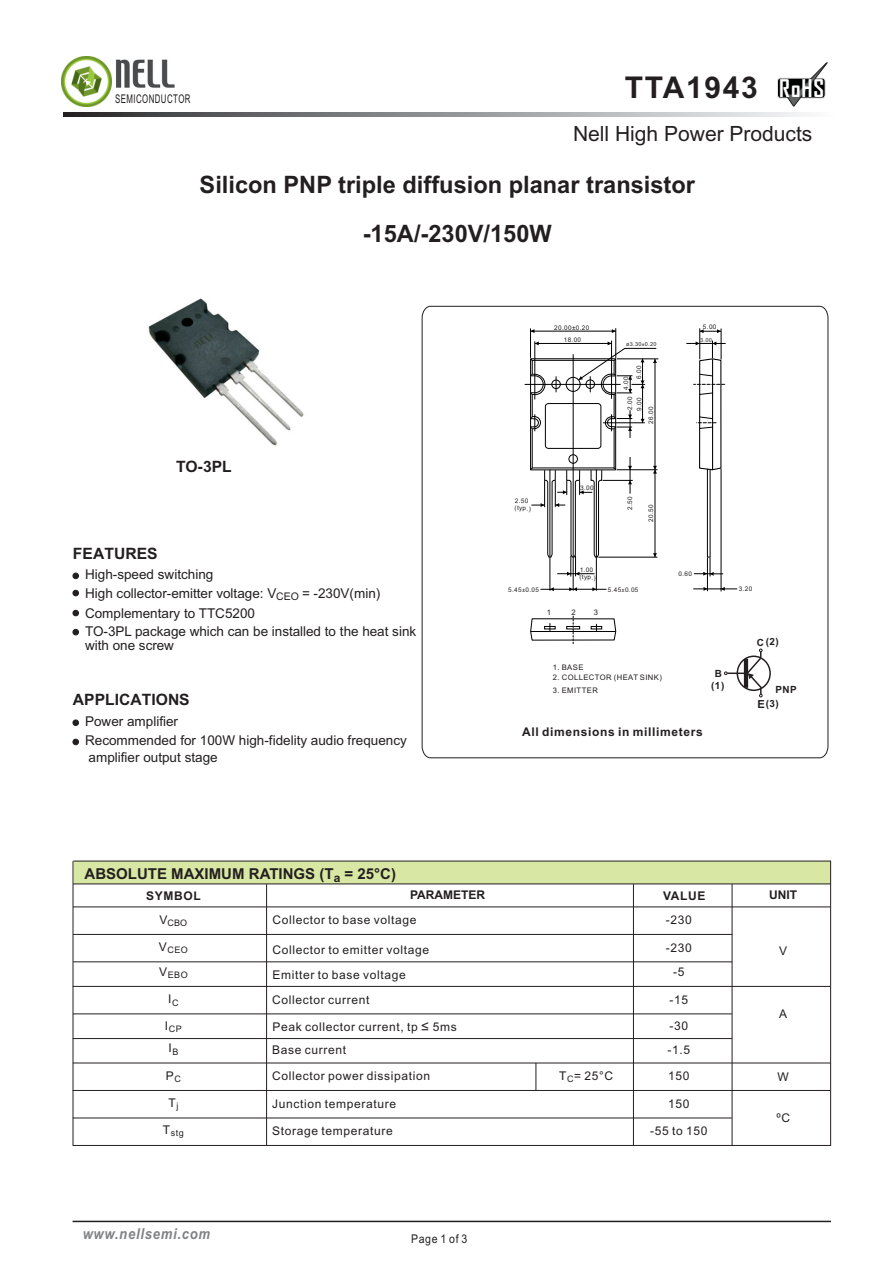
<style>
.page{position:relative;width:893px;height:1263px;background:#fff}
.page>*{position:absolute;margin:0;border:0;box-sizing:border-box;transform-origin:0 0}
.t1{font:700 30px "Arial";letter-spacing:.055em;color:#231f20}
.t2{font:700 24px "Arial";color:#231f20}
.t3{font:700 24px "Browallia UPC";color:#231f20}
.t4{font:700 23.4px "Agency FB";letter-spacing:.04em;color:#fff}
.t5{font:21px "Arial Unicode MS";color:#231f20}
.t6{font:700 15px "Arial";color:#231f20}
.t7{font:italic 700 15px "Arial";letter-spacing:.055em;color:#808285;scale:.87 1}
.t8{font:13.5px "Arial";color:#231f20}
.t9{font:12px/26.1px "Arial Unicode MS";letter-spacing:.055em;color:#231f20}
.t10{font:700 12px "Arial";letter-spacing:.055em;color:#231f20}
.t11{font:12px "Arial Unicode MS";letter-spacing:.055em;color:#231f20;scale:.65 1}
.t12{font:700 12px "Arial";color:#231f20}
.t13{font:12px "Arial Unicode MS";letter-spacing:.055em;color:#231f20;scale:.88 1}
.t14{font:700 11.1px "Arial";color:#231f20}
.t15{font:700 9.9px "Arial";color:#231f20}
.t16{font:9px "Arial Unicode MS";letter-spacing:.055em;color:#231f20}
.t17{font:7.65px "Arial";letter-spacing:.055em;color:#231f20}
.t18{font:7.65px "Arial Unicode MS";color:#231f20}
.t19{font:6.3px/7.1px "Arial";letter-spacing:.055em;color:#231f20}
.t20{font:6.3px "Arial Unicode MS";letter-spacing:.055em;color:#231f20}
.t21{font:5.55px "Arial Unicode MS";color:#231f20}
.t22{font:5.55px "Arial";color:#231f20}
.s1{font-family:"Adobe Caslon Pro";font-weight:700}
.s2{font-size:13.5px}
.s3{font-family:"Arial"}
</style>
<div class="page">
<img style="left:148px;top:298px;width:156px;height:148px">
<svg style="left:73px;top:590px;width:6px;height:6px"></svg>
<svg style="left:73px;top:629px;width:6px;height:6px"></svg>
<svg style="left:87px;top:116px;width:719px;height:1px"></svg>
<img style="left:111px;top:59px;width:64px;height:30px">
<svg style="left:64px;top:112px;width:742px;height:4px"></svg>
<svg style="left:777px;top:63px;width:51px;height:43px"></svg>
<img style="left:61px;top:56px;width:50px;height:50px">
<svg style="left:73px;top:720px;width:6px;height:6px"></svg>
<svg style="left:73px;top:573px;width:6px;height:6px"></svg>
<svg style="left:421px;top:305px;width:408px;height:453px"></svg>
<svg style="left:72px;top:1220px;width:759px;height:3px"></svg>
<svg style="left:73px;top:739px;width:6px;height:6px"></svg>
<hr style="left:532px;top:429px;width:1px;height:39px;background:#000">
<hr style="left:532px;top:360px;width:82px;height:1px;background:#000">
<div style="left:566px;top:377px;width:15px;height:15px;border:1px solid #000;border-radius:50%"></div>
<div style="left:551px;top:380px;width:10px;height:9px;border:1px solid #000;border-radius:50%"></div>
<div style="left:569px;top:454px;width:9px;height:9px;border:1px solid #000;border-radius:50%"></div>
<div style="left:545px;top:403px;width:56px;height:46px;border:1px solid #000;border-radius:3px"></div>
<hr style="left:550px;top:470px;width:1px;height:120px;background:#000">
<hr style="left:573px;top:355px;width:1px;height:235px;background:#000">
<hr style="left:596px;top:470px;width:1px;height:120px;background:#000">
<hr style="left:707px;top:469px;width:1px;height:88px;background:#000">
<hr style="left:710px;top:470px;width:1px;height:87px;background:#000">
<svg style="left:530px;top:616px;width:87px;height:28px"></svg>
<hr style="left:655px;top:359px;width:1px;height:111px;background:#000">
<hr style="left:655px;top:470px;width:1px;height:87px;background:#000">
<svg style="left:653px;top:466px;width:4px;height:8px"></svg>
<svg style="left:653px;top:553px;width:4px;height:4px"></svg>
<hr style="left:599px;top:557px;width:58px;height:1px;background:#000">
<hr style="left:617px;top:469px;width:40px;height:1px;background:#000">
<hr style="left:617px;top:359px;width:41px;height:1px;background:#000">
<hr style="left:525px;top:384px;width:95px;height:1px;background:#000">
<svg style="left:556px;top:377px;width:1px;height:15px"></svg>
<hr style="left:721px;top:469px;width:1px;height:122px;background:#000">
<hr style="left:707px;top:558px;width:1px;height:33px;background:#000">
<svg style="left:693px;top:587px;width:44px;height:4px"></svg>
<svg style="left:694px;top:557px;width:29px;height:19px"></svg>
<hr style="left:535px;top:343px;width:76px;height:1px;background:#000">
<hr style="left:530px;top:331px;width:86px;height:1px;background:#000">
<svg style="left:541px;top:587px;width:65px;height:4px"></svg>
<svg style="left:530px;top:457px;width:102px;height:119px"></svg>
<svg style="left:700px;top:329px;width:21px;height:4px"></svg>
<hr style="left:699px;top:329px;width:1px;height:30px;background:#000">
<hr style="left:721px;top:329px;width:1px;height:30px;background:#000">
<svg style="left:686px;top:341px;width:40px;height:130px"></svg>
<div style="left:530px;top:358px;width:86px;height:112px;border:1px solid #000"></div>
<svg style="left:578px;top:329px;width:79px;height:109px"></svg>
<svg style="left:529px;top:329px;width:17px;height:102px"></svg>
<svg style="left:73px;top:610px;width:6px;height:6px"></svg>
<svg style="left:72px;top:860px;width:760px;height:286px"></svg>
<div style="left:737px;top:655px;width:34px;height:36px;border:1px solid #231f20;border-radius:50%"></div>
<svg style="left:724px;top:649px;width:40px;height:48px"></svg>
<p class="t11" style="left:115px;top:94px;width:118px">SEMICONDUCTOR</p>
<h1 class="t1" style="left:625px;top:76px;width:134px">TTA1943</h1>
<h3 class="t4" style="left:780px;top:73px;width:46px">RoHS</h3>
<h3 class="t4" style="left:779px;top:79px;width:46px">RoHS</h3>
<h3 class="t5" style="left:573px;top:126px;width:241px">Nell High Power Products</h3>
<h2 class="t2" style="left:200px;top:176px;width:497px">Silicon PNP triple diffusion planar transistor</h2>
<h2 class="t2" style="left:363px;top:224px;width:190px">-15A/-230V/150W</h2>
<p class="t19" style="left:554px;top:324px;width:36px">20.00±0.20</p>
<p class="t19" style="left:703px;top:324px;width:15px">5.00</p>
<p class="t21" style="left:626px;top:342px;width:32px">ø3.30<span class="s1">±</span>0.20</p>
<p class="t19" style="left:623px;top:390px;width:15px;rotate:-90deg">4.00</p>
<p class="t19" style="left:636px;top:411px;width:15px;rotate:-90deg">9.00</p>
<p class="t19" style="left:564px;top:337px;width:19px">18.00</p>
<p class="t22" style="left:700px;top:338px;width:13px;rotate:2deg">3.00</p>
<p class="t19" style="left:636px;top:379px;width:15px;rotate:-90deg">6.00</p>
<p class="t19" style="left:627px;top:410px;width:15px;rotate:-90deg">2.00</p>
<p class="t19" style="left:648px;top:424px;width:19px;rotate:-90deg">26.00</p>
<h2 class="t3" style="left:176px;top:451px;width:57px">TO-3PL</h2>
<h2 class="t3" style="left:73px;top:538px;width:86px">FEATURES</h2>
<p class="t8" style="left:85px;top:588px;width:297px">High collector-emitter voltage: V<sub>CEO</sub> = -230V(min)</p>
<p class="t8" style="left:85px;top:626px;width:332px">TO-3PL package which can be installed to the heat sink</p>
<p class="t8" style="left:85px;top:569px;width:130px">High-speed switching</p>
<p class="t8" style="left:85px;top:608px;width:172px">Complementary to TTC5200</p>
<p class="t8" style="left:85px;top:640px;width:90px">with one screw</p>
<h2 class="t3" style="left:73px;top:684px;width:118px">APPLICATIONS</h2>
<p class="t8" style="left:85px;top:716px;width:95px">Power amplifier</p>
<p class="t8" style="left:85px;top:735px;width:323px">Recommended for 100W high-fidelity audio frequency</p>
<p class="t8" style="left:89px;top:752px;width:131px">amplifier output stage</p>
<p class="t19" style="left:515px;top:498px;width:18px;rotate:2deg">2.50 (typ.)</p>
<p class="t19" style="left:580px;top:485px;width:15px;rotate:2deg">3.00</p>
<p class="t19" style="left:627px;top:510px;width:15px;rotate:-90deg">2.50</p>
<p class="t19" style="left:648px;top:522px;width:19px;rotate:-90deg">20.50</p>
<p class="t19" style="left:580px;top:567px;width:18px;rotate:2deg">1.00 (typ.)</p>
<p class="t20" style="left:508px;top:587px;width:32px">5.45<span class="s1">±</span>0.05</p>
<p class="t20" style="left:608px;top:587px;width:32px">5.45<span class="s1">±</span>0.05</p>
<p class="t18" style="left:547px;top:610px;width:6px">1</p>
<p class="t18" style="left:571px;top:610px;width:6px">2</p>
<p class="t18" style="left:594px;top:610px;width:6px">3</p>
<p class="t19" style="left:678px;top:571px;width:15px">0.60</p>
<p class="t17" style="left:553px;top:664px;width:32px">1. BASE</p>
<p class="t17" style="left:553px;top:675px;width:111px">2. COLLECTOR (HEAT SINK)</p>
<p class="t17" style="left:553px;top:687px;width:46px">3. EMITTER</p>
<p class="t15" style="left:715px;top:670px;width:9px">B</p>
<p class="t15" style="left:711px;top:681px;width:15px">(1)</p>
<p class="t10" style="left:522px;top:728px;width:182px">All dimensions in millimeters</p>
<p class="t19" style="left:739px;top:586px;width:15px">3.20</p>
<p class="t15" style="left:766px;top:638px;width:15px">(2)</p>
<p class="t15" style="left:757px;top:639px;width:9px">C</p>
<p class="t15" style="left:775px;top:685px;width:23px">PNP</p>
<p class="t15" style="left:766px;top:699px;width:15px">(3)</p>
<p class="t14" style="left:757px;top:700px;width:9px">E</p>
<p class="t6" style="left:85px;top:867px;width:313px">ABSOLUTE MAXIMUM RATINGS (T<sub>a</sub> = 25°C)</p>
<p class="t10" style="left:146px;top:891px;width:56px">SYMBOL</p>
<p class="t12" style="left:410px;top:891px;width:77px">PARAMETER</p>
<p class="t10" style="left:663px;top:891px;width:44px">VALUE</p>
<p class="t16" style="left:160px;top:920px;width:29px"><sup>V</sup>CBO</p>
<p class="t9" style="left:272px;top:908px;width:146px">Collector to base voltage</p>
<p class="t9" style="left:666px;top:908px;width:28px">-230</p>
<p class="t16" style="left:159px;top:947px;width:31px"><sup>V</sup>CEO</p>
<p class="t9" style="left:272px;top:938px;width:158px">Collector to emitter voltage</p>
<p class="t9" style="left:666px;top:935px;width:28px">-230</p>
<p class="t16" style="left:159px;top:971px;width:30px"><sup>V</sup>EBO</p>
<p class="t9" style="left:168px;top:987px;width:12px">I<sub>C</sub></p>
<p class="t9" style="left:168px;top:1036px;width:12px">I<sub>B</sub></p>
<p class="t9" style="left:673px;top:960px;width:13px">-5</p>
<p class="t9" style="left:272px;top:963px;width:135px">Emitter to base voltage</p>
<p class="t9" style="left:272px;top:988px;width:99px">Collector current</p>
<p class="t9" style="left:670px;top:987px;width:20px">-15</p>
<p class="t16" style="left:165px;top:1025px;width:19px"><sup>I</sup>CP</p>
<p class="t9" style="left:273px;top:1015px;width:186px">Peak collector current, tp <span class="s2">≤</span> 5ms</p>
<p class="t9" style="left:670px;top:1014px;width:20px">-30</p>
<p class="t9" style="left:668px;top:1037px;width:24px">-1.5</p>
<p class="t9" style="left:272px;top:1038px;width:160px">Base current<br>Collector power dissipation</p>
<p class="t9" style="left:272px;top:1091px;width:126px">Junction temperature</p>
<p class="t9" style="left:559px;top:1064px;width:56px">T<sub>C</sub>= 25<span class="s3">°C</span></p>
<p class="t9" style="left:166px;top:1064px;width:17px">P<sub>C</sub></p>
<p class="t9" style="left:668px;top:1064px;width:23px">150</p>
<p class="t9" style="left:168px;top:1090px;width:11px">T<sub>j</sub></p>
<p class="t9" style="left:668px;top:1092px;width:23px">150</p>
<p class="t16" style="left:163px;top:1129px;width:23px"><sup>T</sup>stg</p>
<p class="t7" style="left:83px;top:1228px;width:148px">www.nellsemi.com</p>
<p class="t9" style="left:272px;top:1119px;width:122px">Storage temperature</p>
<p class="t13" style="left:411px;top:1234px;width:65px">Page 1 of 3</p>
<p class="t9" style="left:650px;top:1119px;width:59px">-55 to 150</p>
<p class="t10" style="left:769px;top:891px;width:29px">UNIT</p>
<p class="t9" style="left:779px;top:939px;width:10px">V</p>
<p class="t9" style="left:779px;top:1002px;width:10px">A</p>
<p class="t9" style="left:777px;top:1065px;width:13px">W</p>
<p class="t9" style="left:776px;top:1106px;width:15px">ºC</p>
</div>
